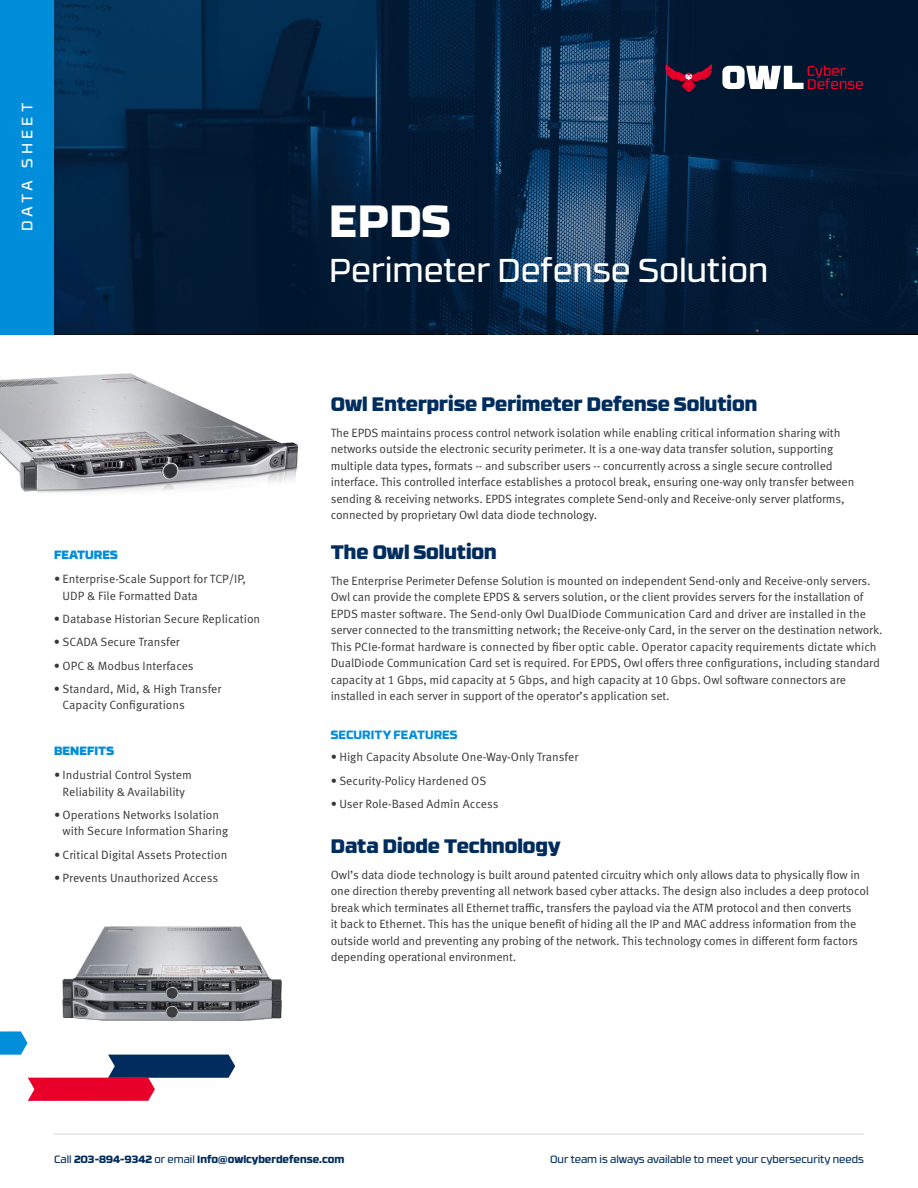
<style>
.page{position:relative;width:918px;height:1188px;background:#fff}
.page>*{position:absolute;margin:0;border:0;box-sizing:border-box;transform-origin:0 0}
.t1{font:800 45px "RB No 3.1";color:#fff}
.t2{font:33px "RB No 3.1";color:#fff}
.t3{font:900 19.5px "RB No 3.1";color:#002d5d}
.t4{font:15px "RB No 3.1";letter-spacing:.28em;color:#fff}
.t5{font:12px/16.5px "Meta Pro Norm";letter-spacing:-.01em;color:#373737}
.t6{font:900 12px "RB No 3.1";color:#008edb}
.t7{font:800 12px "RB No 3.1";letter-spacing:.005em;color:#008edb}
.t8{font:10.5px "RB No 3.1";color:#002d5d}
.t9{font:800 10.5px "RB No 3.1";color:#002d5d}
.s1{font-weight:400}
</style>
<div class="page">
<svg style="left:54px;top:0;width:864px;height:334px;background:#052240"></svg>
<svg style="left:722px;top:65px;width:141px;height:24px"></svg>
<svg style="left:665px;top:64px;width:47px;height:28px"></svg>
<img style="left:0;top:374px;width:299px;height:119px">
<svg style="left:0;top:1031px;width:235px;height:70px"></svg>
<div style="left:0;top:0;width:54px;height:334px;background:#008edb"></div>
<hr style="left:54px;top:1134px;width:810px;height:1px;background:#d3d7d5">
<img style="left:62px;top:926px;width:220px;height:95px">
<p class="t4" style="left:16px;top:231px;width:130px;rotate:-90deg">DATA SHEET</p>
<p class="t6" style="left:54px;top:545px;width:65px">FEATURES</p>
<p class="t5" style="left:63px;top:570px;width:185px;text-indent:-9px">• Enterprise-Scale Support for TCP/IP,<br>UDP &amp; File Formatted Data</p>
<p class="t5" style="left:54px;top:610px;width:208px">• Database Historian Secure Replication</p>
<p class="t5" style="left:54px;top:633px;width:127px">• SCADA Secure Transfer</p>
<p class="t5" style="left:54px;top:657px;width:141px">• OPC &amp; Modbus Interfaces</p>
<p class="t5" style="left:63px;top:680px;width:160px;text-indent:-9px">• Standard, Mid, &amp; High Transfer<br>Capacity Configurations</p>
<p class="t6" style="left:54px;top:741px;width:62px">BENEFITS</p>
<p class="t5" style="left:54px;top:766px;width:139px;text-align:center">• Industrial Control System<br>Reliability &amp; Availability</p>
<p class="t5" style="left:63px;top:806px;width:167px;text-indent:-9px">• Operations Networks Isolation with Secure Information Sharing</p>
<p class="t5" style="left:54px;top:845px;width:175px">• Critical Digital Assets Protection</p>
<p class="t5" style="left:54px;top:869px;width:166px">• Prevents Unauthorized Access</p>
<h1 class="t1" style="left:329px;top:184px;width:123px">EPDS</h1>
<h2 class="t2" style="left:329px;top:246px;width:440px">Perimeter Defense Solution</h2>
<h3 class="t3" style="left:331px;top:387px;width:428px">Owl Enterprise Perimeter Defense Solution</h3>
<p class="t5" style="left:331px;top:424px;width:525px">The EPDS maintains process control network isolation while enabling critical information sharing with networks outside the electronic security perimeter. It is a one-way data transfer solution, supporting multiple data types, formats -- and subscriber users -- concurrently across a single secure controlled interface. This controlled interface establishes a protocol break, ensuring one-way only transfer between sending &amp; receiving networks. EPDS integrates complete Send-only and Receive-only server platforms, connected by proprietary Owl data diode technology.</p>
<h3 class="t3" style="left:331px;top:536px;width:167px">The Owl Solution</h3>
<p class="t5" style="left:331px;top:572px;width:553px">The Enterprise Perimeter Defense Solution is mounted on independent Send-only and Receive-only servers.<br>Owl can provide the complete EPDS &amp; servers solution, or the client provides servers for the installation of EPDS master software. The Send-only Owl DualDiode Communication Card and driver are installed in the server connected to the transmitting network; the Receive-only Card, in the server on the destination network.<br>This PCIe-format hardware is connected by fiber optic cable. Operator capacity requirements dictate which DualDiode Communication Card set is required. For EPDS, Owl offers three configurations, including standard capacity at 1 Gbps, mid capacity at 5 Gbps, and high capacity at 10 Gbps. Owl software connectors are installed in each server in support of the operator’s application set.</p>
<p class="t7" style="left:331px;top:725px;width:128px">SECURITY FEATURES</p>
<p class="t5" style="left:331px;top:748px;width:249px">• High Capacity Absolute One-Way-Only Transfer</p>
<p class="t5" style="left:331px;top:771px;width:157px">• Security-Policy Hardened OS</p>
<p class="t5" style="left:331px;top:795px;width:169px">• User Role-Based Admin Access</p>
<h3 class="t3" style="left:331px;top:830px;width:231px">Data Diode Technology</h3>
<p class="t5" style="left:331px;top:866px;width:540px">Owl’s data diode technology is built around patented circuitry which only allows data to physically flow in one direction thereby preventing all network based cyber attacks. The design also includes a deep protocol break which terminates all Ethernet traffic, transfers the payload via the ATM protocol and then converts<br>it back to Ethernet. This has the unique benefit of hiding all the IP and MAC address information from the outside world and preventing any probing of the network. This technology comes in different form factors depending operational environment.</p>
<p class="t9" style="left:54px;top:1151px;width:292px"><span class="s1">Call</span> 203-894-9342 <span class="s1">or email</span> Info@owlcyberdefense.com</p>
<p class="t8" style="left:550px;top:1152px;width:315px">Our team is always available to meet your cybersecurity needs</p>
</div>
